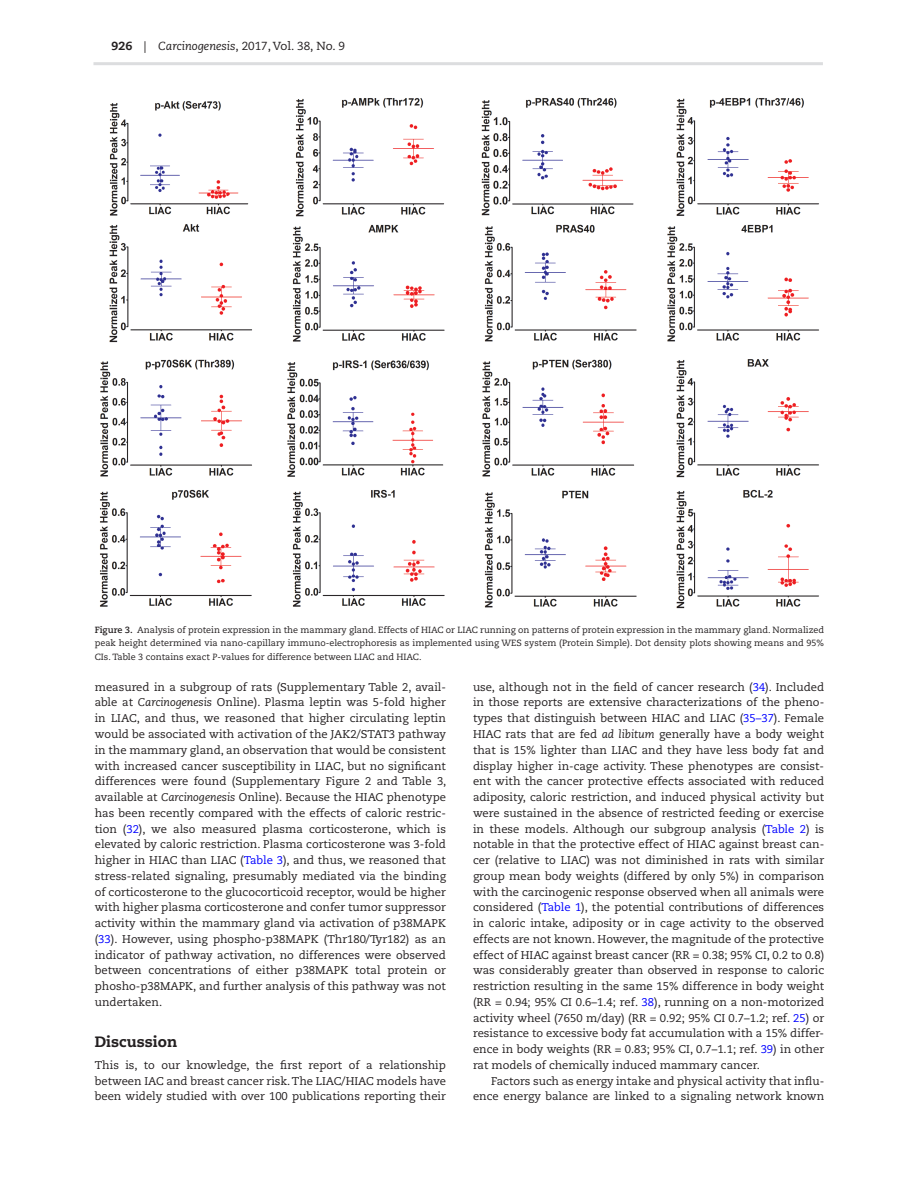
<style>
.page{position:relative;width:919px;height:1187px;background:#fff}
.page>*{position:absolute;margin:0;border:0;box-sizing:border-box;transform-origin:0 0}
.t1{font:800 15px "Caecilia LT Std";color:#231f20}
.t2{font:11.7px "Caecilia LT Std";color:#231f20}
.t3{font:11.25px/15.8px "Caecilia LT Std";color:#231f20;text-align:justify}
.t4{font:9px/13.5px "Caecilia LT Std";color:#231f20;text-align:justify}
.s1{font-weight:800}
.s2{font-style:italic}
.s3{font-weight:700}
.s4{color:#00f}
</style>
<div class="page">
<hr style="left:93px;top:62px;width:729px;height:3px;background:#dcdddf">
<img style="left:99px;top:98px;width:720px;height:510px">
<p class="t2" style="left:111px;top:39px;width:235px"><span class="s1">926</span> | <span class="s2">Carcinogenesis</span>, 2017, Vol. 38, No. 9</p>
<p class="t4" style="left:95px;top:622px;width:730px"><span class="s3">Figure 3.</span> Analysis of protein expression in the mammary gland. Effects of HIAC or LIAC running on patterns of protein expression in the mammary gland. Normalized peak height determined via nano-capillary immuno-electrophoresis as implemented using WES system (Protein Simple). Dot density plots showing means and 95% CIs. Table 3 contains exact <span class="s2">P</span>-values for difference between LIAC and HIAC.</p>
<p class="t3" style="left:95px;top:679px;width:353px">measured in a subgroup of rats (Supplementary Table 2, avail&shy;able at <span class="s2">Carcinogenesis</span> Online). Plasma leptin was 5-fold higher in LIAC, and thus, we reasoned that higher circulating leptin would be associated with activation of the JAK2/STAT3 pathway in the mammary gland, an observation that would be consistent with increased cancer susceptibility in LIAC, but no significant differences were found (Supplementary Figure 2 and Table 3, available at <span class="s2">Carcinogenesis</span> Online). Because the HIAC phenotype has been recently compared with the effects of caloric restric&shy;tion (<span class="s4">32</span>), we also measured plasma corticosterone, which is elevated by caloric restriction. Plasma corticosterone was 3-fold higher in HIAC than LIAC (<span class="s4">Table 3</span>), and thus, we reasoned that stress-related signaling, presumably mediated via the binding of corticosterone to the glucocorticoid receptor, would be higher with higher plasma corticosterone and confer tumor suppressor activity within the mammary gland via activation of p38MAPK (<span class="s4">33</span>). However, using phospho-p38MAPK (Thr180/Tyr182) as an indicator of pathway activation, no differences were observed between concentrations of either p38MAPK total protein or phosho-p38MAPK, and further analysis of this pathway was not undertaken.</p>
<h1 class="t1" style="left:95px;top:1032px;width:84px">Discussion</h1>
<p class="t3" style="left:95px;top:1057px;width:353px">This is, to our knowledge, the first report of a relationship between IAC and breast cancer risk. The LIAC/HIAC models have been widely studied with over 100 publications reporting their</p>
<p class="t3" style="left:473px;top:679px;width:353px">use, although not in the field of cancer research (<span class="s4">34</span>). Included in those reports are extensive characterizations of the pheno&shy;types that distinguish between HIAC and LIAC (<span class="s4">35–37</span>). Female HIAC rats that are fed <span class="s2">ad libitum</span> generally have a body weight that is 15% lighter than LIAC and they have less body fat and display higher in-cage activity. These phenotypes are consist&shy;ent with the cancer protective effects associated with reduced adiposity, caloric restriction, and induced physical activity but were sustained in the absence of restricted feeding or exercise in these models. Although our subgroup analysis (<span class="s4">Table 2</span>) is notable in that the protective effect of HIAC against breast can&shy;cer (relative to LIAC) was not diminished in rats with similar group mean body weights (differed by only 5%) in comparison with the carcinogenic response observed when all animals were considered (<span class="s4">Table 1</span>), the potential contributions of differences in caloric intake, adiposity or in cage activity to the observed effects are not known. However, the magnitude of the protective effect of HIAC against breast cancer (RR = 0.38; 95% CI, 0.2 to 0.8) was considerably greater than observed in response to caloric restriction resulting in the same 15% difference in body weight (RR = 0.94; 95% CI 0.6–1.4; ref. <span class="s4">38</span>), running on a non-motorized activity wheel (7650 m/day) (RR = 0.92; 95% CI 0.7–1.2; ref. <span class="s4">25</span>) or resistance to excessive body fat accumulation with a 15% differ&shy;ence in body weights (RR = 0.83; 95% CI, 0.7–1.1; ref. <span class="s4">39</span>) in other rat models of chemically induced mammary cancer.</p>
<p class="t3" style="left:473px;top:1073px;width:353px;text-align:right">Factors such as energy intake and physical activity that influ&shy;ence energy balance are linked to a signaling network known</p>
</div>
